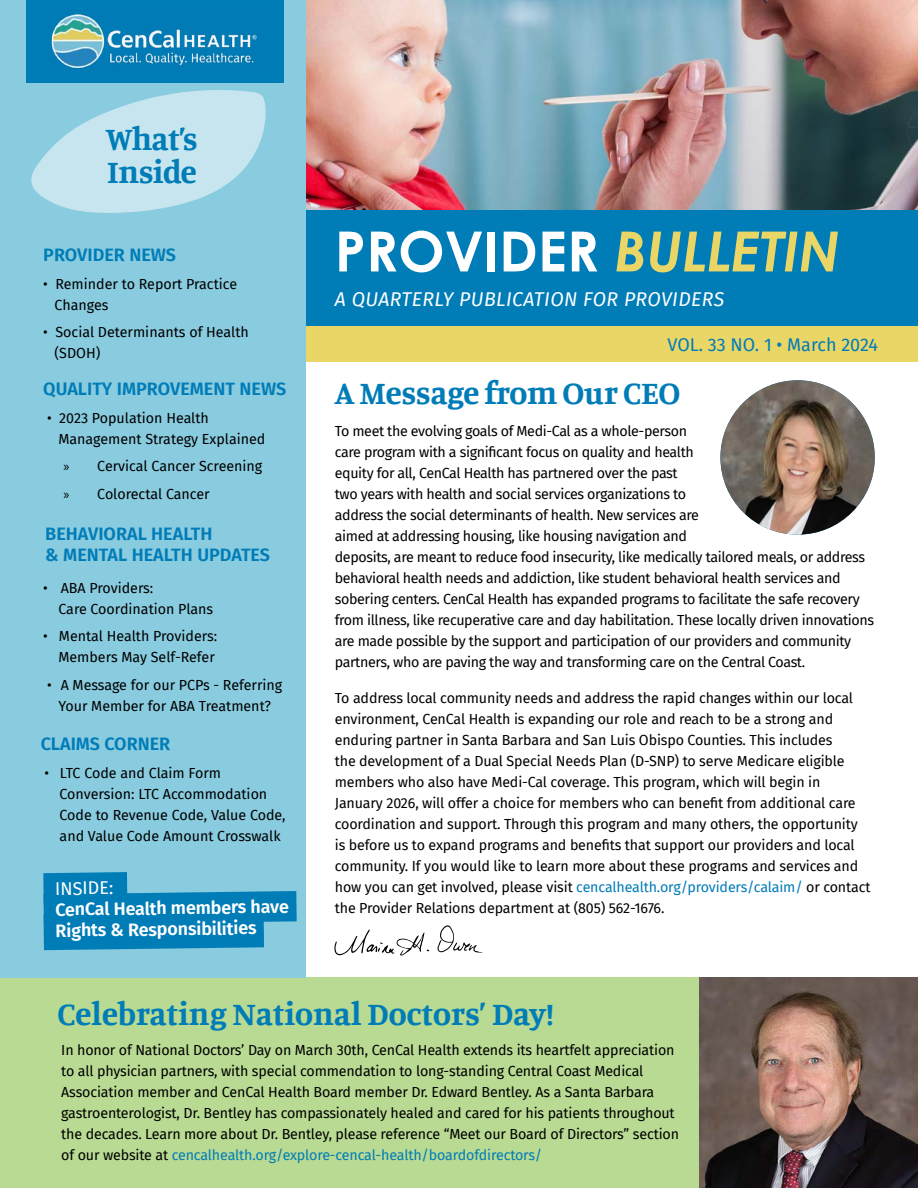
<style>
.page{position:relative;width:918px;height:1188px;background:#fff}
.page>*{position:absolute;margin:0;border:0;box-sizing:border-box;transform-origin:0 0}
.t1{font:700 55.5px "Century Gothic";color:#fff}
.t2{font:700 33px/33px "Manuale";letter-spacing:-.005em;color:#007cb7}
.t3{font:italic 19.5px "Fira Sans";letter-spacing:.02em;color:#fff}
.t4{font:600 18px/21px "Fira Sans";color:#007cb7}
.t5{font:600 18px/21px "Fira Sans";color:#fff}
.t6{font:18px "Fira Sans";color:#007cb7}
.t7{font:18px "Fira Sans";color:#fff}
.t8{font:14.25px/21px "Fira Sans";letter-spacing:-.01em;color:#000}
.s1{font-family:"Myriad Pro"}
.s2{font-style:italic;color:#e9d666}
.s3{color:#007cb7}
</style>
<div class="page">
<div style="left:0;top:978px;width:918px;height:210px;background:#b8da92"></div>
<img style="left:306px;top:0;width:612px;height:210px">
<div style="left:304px;top:210px;width:614px;height:127px;background:#007cb7"></div>
<div style="left:306px;top:326px;width:612px;height:36px;background:#e9d666"></div>
<div style="left:0;top:0;width:306px;height:978px;background:#89cbdf"></div>
<svg style="left:31px;top:90px;width:235px;height:123px"></svg>
<div style="left:27px;top:0;width:257px;height:82px;background:#007cb7"></div>
<img style="left:51px;top:14px;width:206px;height:55px">
<svg style="left:334px;top:929px;width:95px;height:27px"></svg>
<svg style="left:437px;top:925px;width:46px;height:28px"></svg>
<img style="left:720px;top:380px;width:155px;height:155px;border-radius:77px">
<svg style="left:43px;top:872px;width:254px;height:78px"></svg>
<img style="left:700px;top:978px;width:218px;height:210px">
<h2 class="t2" style="left:106px;top:121px;width:93px">What’s<br>Inside</h2>
<p class="t4" style="left:43px;top:243px;width:134px">PROVIDER NEWS</p>
<p class="t8" style="left:55px;top:273px;width:184px;text-indent:-11px">• Reminder to Report Practice<br>Changes</p>
<p class="t8" style="left:55px;top:321px;width:196px;text-indent:-11px">• Social Determinants of Health (SDOH)</p>
<p class="t4" style="left:43px;top:377px;width:244px">QUALITY IMPROVEMENT NEWS</p>
<p class="t8" style="left:58px;top:407px;width:209px;text-indent:-11px">• 2023 Population Health<br>Management Strategy Explained</p>
<p class="t8" style="left:64px;top:452px;width:200px;line-height:27.5px"><span class="s1">»</span> Cervical Cancer Screening <span class="s1">»</span> Colorectal Cancer</p>
<p class="t4" style="left:45px;top:522px;width:226px">BEHAVIORAL HEALTH<br>&amp; MENTAL HEALTH UPDATES</p>
<p class="t8" style="left:58px;top:577px;width:156px;text-indent:-15px">• ABA Providers:<br>Care Coordination Plans</p>
<p class="t8" style="left:43px;top:625px;width:175px;text-align:right">• Mental Health Providers:<br>Members May Self-Refer</p>
<p class="t8" style="left:47px;top:674px;width:237px;text-align:center">• A Message for our PCPs - Referring<br>Your Member for ABA Treatment?</p>
<p class="t4" style="left:41px;top:732px;width:131px">CLAIMS CORNER</p>
<p class="t8" style="left:60px;top:762px;width:228px;text-indent:-15px">• LTC Code and Claim Form<br>Conversion: LTC Accommodation<br>Code to Revenue Code, Value Code, and Value Code Amount Crosswalk</p>
<p class="t7" style="left:55px;top:875px;width:60px;rotate:-1deg">INSIDE:</p>
<p class="t5" style="left:55px;top:898px;width:235px;rotate:-1deg">CenCal Health members have<br>Rights &amp; Responsibilities</p>
<h1 class="t1" style="left:335px;top:209px;width:507px">PROVIDER <span class="s2">BULLETIN</span></h1>
<h3 class="t3" style="left:335px;top:285px;width:391px">A QUARTERLY PUBLICATION FOR PROVIDERS</h3>
<p class="t6" style="left:667px;top:331px;width:212px">VOL. 33 NO. 1 • March 2024</p>
<h2 class="t2" style="left:335px;top:375px;width:347px">A Message from Our CEO</h2>
<p class="t8" style="left:335px;top:420px;width:541px">To meet the evolving goals of Medi-Cal as a whole-person<br>care program with a significant focus on quality and health<br>equity for all, CenCal Health has partnered over the past<br>two years with health and social services organizations to<br>address the social determinants of health. New services are<br>aimed at addressing housing, like housing navigation and<br>deposits, are meant to reduce food insecurity, like medically tailored meals, or address behavioral health needs and addiction, like student behavioral health services and sobering centers. CenCal Health has expanded programs to facilitate the safe recovery from illness, like recuperative care and day habilitation. These locally driven innovations are made possible by the support and participation of our providers and community partners, who are paving the way and transforming care on the Central Coast.</p>
<p class="t8" style="left:335px;top:687px;width:537px">To address local community needs and address the rapid changes within our local environment, CenCal Health is expanding our role and reach to be a strong and enduring partner in Santa Barbara and San Luis Obispo Counties. This includes<br>the development of a Dual Special Needs Plan (D-SNP) to serve Medicare eligible members who also have Medi-Cal coverage. This program, which will begin in January 2026, will offer a choice for members who can benefit from additional care coordination and support. Through this program and many others, the opportunity is before us to expand programs and benefits that support our providers and local community. If you would like to learn more about these programs and services and how you can get involved, please visit <span class="s3">cencalhealth.org/providers/calaim/</span> or contact the Provider Relations department at (805) 562-1676.</p>
<h2 class="t2" style="left:57px;top:996px;width:498px">Celebrating National Doctors’ Day!</h2>
<p class="t8" style="left:61px;top:1039px;width:619px">In honor of National Doctors’ Day on March 30th, CenCal Health extends its heartfelt appreciation to all physician partners, with special commendation to long-standing Central Coast Medical Association member and CenCal Health Board member Dr. Edward Bentley. As a Santa Barbara gastroenterologist, Dr. Bentley has compassionately healed and cared for his patients throughout the decades. Learn more about Dr. Bentley, please reference “Meet our Board of Directors” section of our website at <span class="s3">cencalhealth.org/explore-cencal-health/boardofdirectors/</span></p>
</div>
